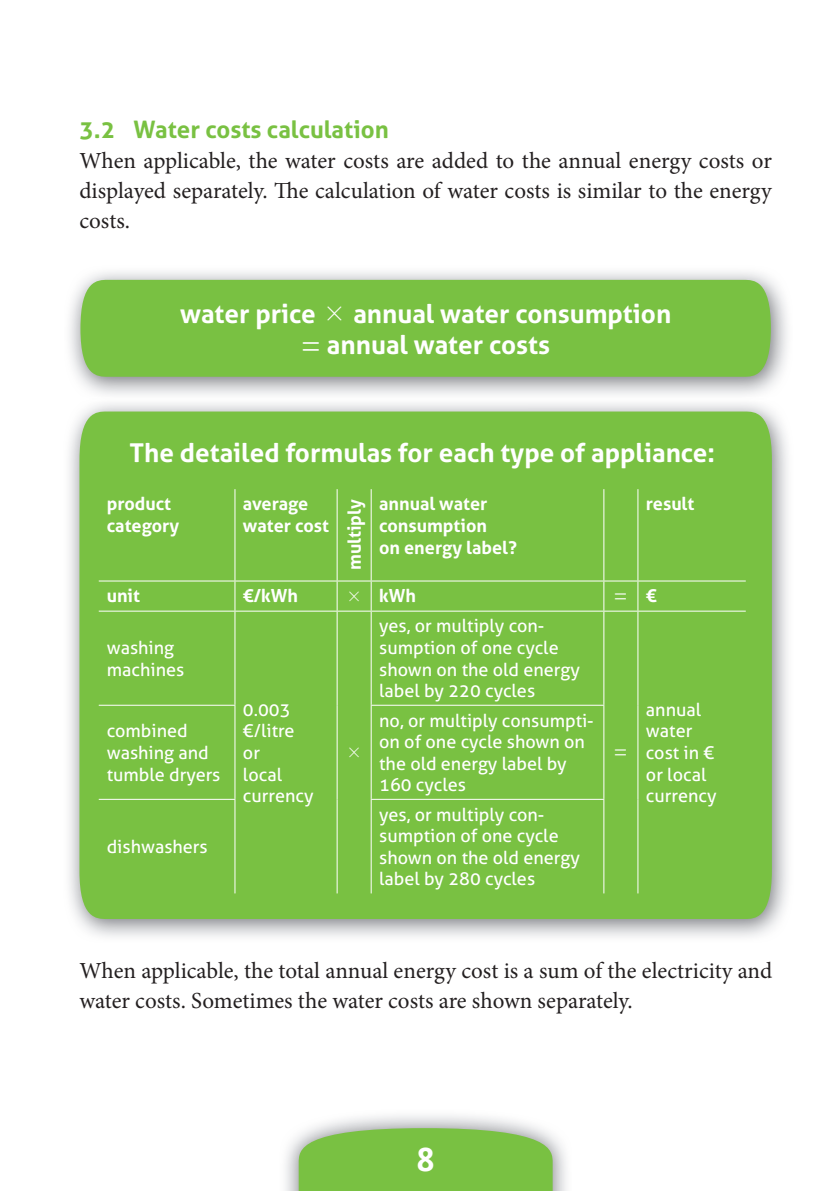
<style>
.page{position:relative;width:840px;height:1191px;background:#fff}
.page>*{position:absolute;margin:0;border:0;box-sizing:border-box;transform-origin:0 0}
.t1{font:700 32px "Droid Sans";color:#fff}
.t2{font:700 26px/31.2px "Aller";color:#fff;text-align:center}
.t3{font:700 24px "Aller";color:#79c142}
.t4{font:23px/30px "Minion Pro";color:#231f20;text-align:justify}
.t5{font:18px/21.6px "Aller";color:#fff}
.t6{font:700 18px/21.6px "Aller";color:#fff}
.t7{font:18px "Apple Gothic";color:#fff}
.s1{font-family:"Apple Gothic";font-weight:400}
.s2{font-family:"Aller";font-weight:700}
</style>
<div class="page">
<img style="left:285px;top:1115px;width:281px;height:76px">
<svg style="left:298px;top:1128px;width:254px;height:63px;background:#80c24e"></svg>
<img style="left:69px;top:403px;width:719px;height:534px">
<div style="left:79px;top:411px;width:692px;height:508px;background:#79c142"></div>
<hr style="left:234px;top:489px;width:1px;height:91px;background:#fff">
<hr style="left:336px;top:489px;width:1px;height:91px;background:#fff">
<hr style="left:370px;top:489px;width:1px;height:91px;background:#fff">
<hr style="left:603px;top:489px;width:1px;height:91px;background:#fff">
<hr style="left:637px;top:489px;width:1px;height:91px;background:#fff">
<hr style="left:99px;top:580px;width:238px;height:1px;background:#fff">
<svg style="left:234px;top:581px;width:1px;height:29px"></svg>
<hr style="left:337px;top:580px;width:34px;height:1px;background:#fff">
<svg style="left:336px;top:581px;width:1px;height:29px"></svg>
<hr style="left:371px;top:580px;width:232px;height:1px;background:#fff">
<svg style="left:370px;top:581px;width:1px;height:29px"></svg>
<hr style="left:603px;top:580px;width:34px;height:1px;background:#fff">
<svg style="left:603px;top:581px;width:1px;height:29px"></svg>
<hr style="left:637px;top:580px;width:108px;height:1px;background:#fff">
<svg style="left:637px;top:581px;width:1px;height:29px"></svg>
<hr style="left:99px;top:610px;width:238px;height:1px;background:#fff">
<hr style="left:234px;top:611px;width:1px;height:93px;background:#fff">
<hr style="left:337px;top:610px;width:34px;height:1px;background:#fff">
<hr style="left:336px;top:611px;width:1px;height:94px;background:#fff">
<hr style="left:371px;top:610px;width:232px;height:1px;background:#fff">
<hr style="left:370px;top:611px;width:1px;height:93px;background:#fff">
<hr style="left:603px;top:610px;width:34px;height:1px;background:#fff">
<hr style="left:603px;top:611px;width:1px;height:93px;background:#fff">
<hr style="left:637px;top:610px;width:108px;height:1px;background:#fff">
<hr style="left:637px;top:611px;width:1px;height:94px;background:#fff">
<hr style="left:99px;top:704px;width:136px;height:1px;background:#fff">
<hr style="left:234px;top:705px;width:1px;height:94px;background:#fff">
<hr style="left:336px;top:705px;width:1px;height:94px;background:#fff">
<hr style="left:370px;top:704px;width:234px;height:1px;background:#fff">
<hr style="left:370px;top:705px;width:1px;height:94px;background:#fff">
<hr style="left:603px;top:705px;width:1px;height:94px;background:#fff">
<hr style="left:637px;top:705px;width:1px;height:94px;background:#fff">
<hr style="left:99px;top:799px;width:136px;height:1px;background:#fff">
<hr style="left:234px;top:800px;width:1px;height:93px;background:#fff">
<hr style="left:336px;top:799px;width:1px;height:94px;background:#fff">
<hr style="left:370px;top:799px;width:234px;height:1px;background:#fff">
<hr style="left:370px;top:800px;width:1px;height:93px;background:#fff">
<hr style="left:603px;top:800px;width:1px;height:93px;background:#fff">
<hr style="left:637px;top:799px;width:1px;height:94px;background:#fff">
<img style="left:69px;top:272px;width:719px;height:123px">
<div style="left:80px;top:280px;width:690px;height:97px;background:#79c142"></div>
<h3 class="t3" style="left:79px;top:115px;width:310px">3.2 Water costs calculation</h3>
<p class="t4" style="left:79px;top:147px;width:693px">When applicable, the water costs are added to the annual energy costs or displayed separately. The calculation of water costs is similar to the energy costs.</p>
<h2 class="t2" style="left:180px;top:298px;width:492px">water price <span class="s1">×</span> annual water consumption <span class="s1">=</span> annual water costs</h2>
<h2 class="t2" style="left:129px;top:437px;width:586px">The detailed formulas for each type of appliance:</h2>
<p class="t6" style="left:107px;top:493px;width:74px">product category</p>
<p class="t6" style="left:243px;top:493px;width:88px">average water cost</p>
<p class="t6" style="left:343px;top:570px;width:72px;rotate:-90deg">multiply</p>
<p class="t6" style="left:379px;top:493px;width:139px">annual water consumption<br>on energy label?</p>
<p class="t6" style="left:645px;top:493px;width:50px">result</p>
<p class="t6" style="left:107px;top:585px;width:35px">unit</p>
<p class="t6" style="left:243px;top:585px;width:56px">€/kWh</p>
<p class="t6" style="left:345px;top:585px;width:72px"><span class="s1">×</span> kWh</p>
<p class="t7" style="left:613px;top:587px;width:44px">= <span class="s2">€</span></p>
<p class="t5" style="left:107px;top:637px;width:79px">washing machines</p>
<p class="t5" style="left:243px;top:698px;width:72px">0.003 €/litre or<br>local currency</p>
<p class="t5" style="left:379px;top:615px;width:202px">yes, or multiply con&shy;sumption of one cycle shown on the old energy label by 220 cycles</p>
<p class="t5" style="left:645px;top:698px;width:72px">annual water cost in € or local currency</p>
<p class="t5" style="left:107px;top:720px;width:115px">combined washing and tumble dryers</p>
<p class="t5" style="left:379px;top:709px;width:216px">no, or multiply consumpti&shy;on of one cycle shown on the old energy label by<br>160 cycles</p>
<p class="t7" style="left:345px;top:743px;width:19px">×</p>
<p class="t7" style="left:613px;top:743px;width:15px">=</p>
<p class="t5" style="left:379px;top:803px;width:202px">yes, or multiply con&shy;sumption of one cycle shown on the old energy label by 280 cycles</p>
<p class="t5" style="left:107px;top:836px;width:102px">dishwashers</p>
<p class="t4" style="left:79px;top:957px;width:694px">When applicable, the total annual energy cost is a sum of the electricity and water costs. Sometimes the water costs are shown separately.</p>
<h1 class="t1" style="left:416px;top:1141px;width:19px">8</h1>
</div>
